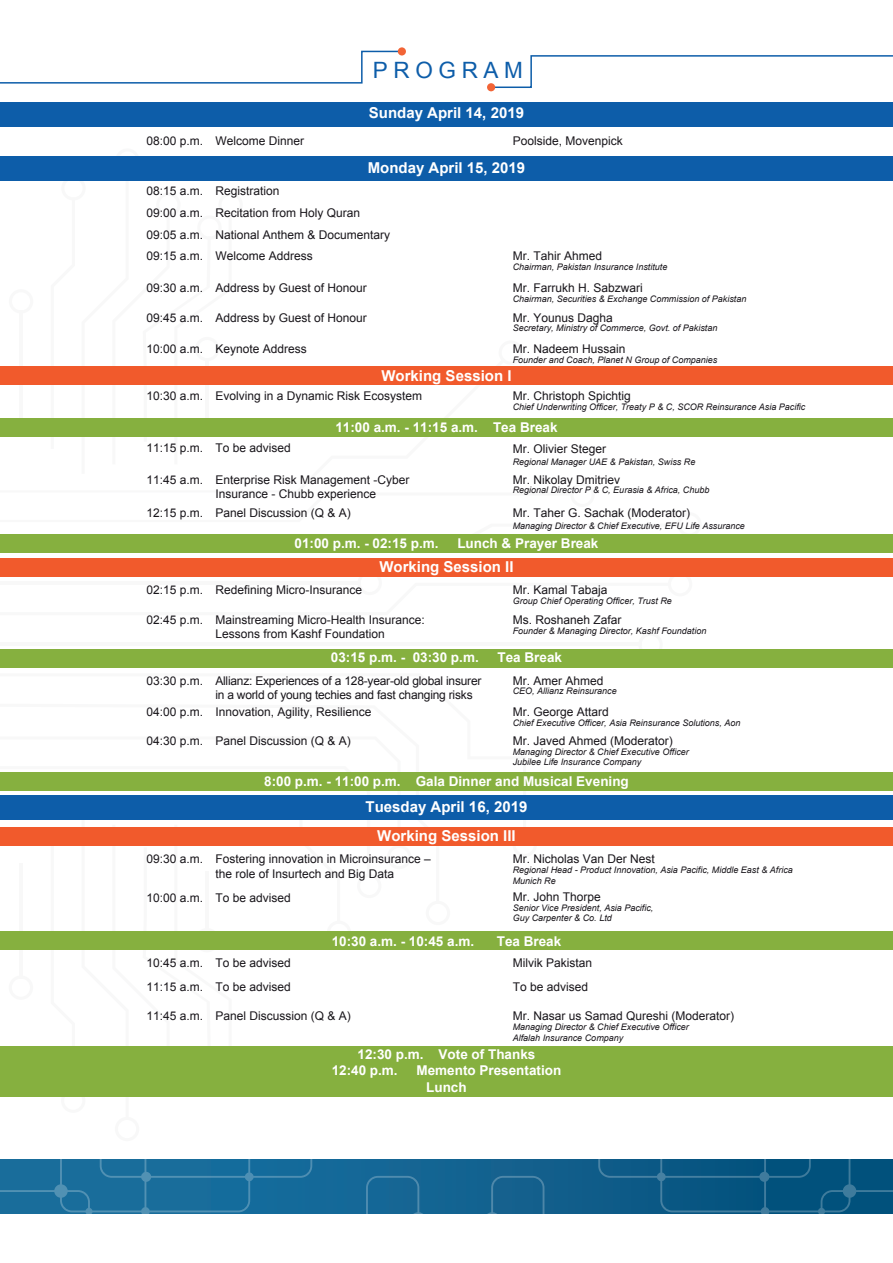
<style>
.page{position:relative;width:893px;height:1263px;background:#fff}
.page>*{position:absolute;margin:0;border:0;box-sizing:border-box;transform-origin:0 0}
.t1{font:22.5px "Arial";letter-spacing:.25em;color:#0d5da9}
.t2{font:700 15px "Arial";color:#fff}
.t3{font:700 13.5px/16.2px "Arial";color:#fff}
.t4{font:12px/21.8px "Arial";color:#18151a}
.t5{font:12px/14.4px "Arial";letter-spacing:-.02em;color:#18151a}
.t6{font:italic 9px/10.8px "Arial";color:#18151a}
</style>
<div class="page">
<svg style="left:0;top:366px;width:506px;height:1px"></svg>
<hr style="left:0;top:643px;width:641px;height:3px;background:#dcdddf">
<hr style="left:19px;top:310px;width:3px;height:116px;background:#dcdddf">
<svg style="left:513px;top:845px;width:24px;height:1px"></svg>
<svg style="left:0;top:772px;width:411px;height:160px"></svg>
<svg style="left:19px;top:310px;width:3px;height:4px"></svg>
<svg style="left:0;top:534px;width:702px;height:1px"></svg>
<svg style="left:0;top:50px;width:398px;height:34px"></svg>
<div style="left:398px;top:47px;width:8px;height:9px;background:#f26436;border-radius:50%"></div>
<svg style="left:493px;top:55px;width:400px;height:33px"></svg>
<div style="left:487px;top:83px;width:8px;height:8px;background:#f26436;border-radius:50%"></div>
<div style="left:0;top:102px;width:893px;height:24px;background:#0d5da9"></div>
<div style="left:0;top:156px;width:893px;height:25px;background:#0d5da9"></div>
<div style="left:0;top:418px;width:893px;height:19px;background:#86b03f"></div>
<div style="left:0;top:367px;width:893px;height:18px;background:#f15a2c"></div>
<div style="left:0;top:558px;width:893px;height:19px;background:#f15a2c"></div>
<div style="left:0;top:827px;width:893px;height:18px;background:#f15a2c"></div>
<div style="left:0;top:535px;width:893px;height:18px;background:#86b03f"></div>
<div style="left:0;top:649px;width:893px;height:18px;background:#86b03f"></div>
<div style="left:0;top:773px;width:893px;height:18px;background:#86b03f"></div>
<div style="left:0;top:932px;width:893px;height:18px;background:#86b03f"></div>
<div style="left:0;top:1046px;width:893px;height:51px;background:#86b03f"></div>
<div style="left:0;top:796px;width:893px;height:24px;background:#0d5da9"></div>
<svg style="left:0;top:1159px;width:893px;height:54px;background:#146490"></svg>
<h1 class="t1" style="left:373px;top:55px;width:152px">PROGRAM</h1>
<p class="t2" style="left:369px;top:103px;width:157px">Sunday April 14, 2019</p>
<p class="t4" style="left:147px;top:130px;width:159px">08:00 p.m. Welcome Dinner</p>
<p class="t4" style="left:513px;top:130px;width:112px">Poolside, Movenpick</p>
<p class="t4" style="left:147px;top:180px;width:58px;text-align:justify">08:15 a.m.<br>09:00 a.m.<br>09:05 a.m.<br>09:15 a.m.</p>
<p class="t4" style="left:147px;top:277px;width:58px">09:30 a.m.</p>
<p class="t2" style="left:368px;top:157px;width:159px">Monday April 15, 2019</p>
<p class="t4" style="left:215px;top:180px;width:176px">Registration<br>Recitation from Holy Quran<br>National Anthem &amp; Documentary<br>Welcome Address</p>
<p class="t4" style="left:215px;top:277px;width:153px">Address by Guest of Honour</p>
<p class="t4" style="left:215px;top:307px;width:153px">Address by Guest of Honour</p>
<p class="t4" style="left:215px;top:338px;width:93px">Keynote Address</p>
<p class="t4" style="left:215px;top:385px;width:208px">Evolving in a Dynamic Risk Ecosystem</p>
<p class="t4" style="left:513px;top:245px;width:91px">Mr. Tahir Ahmed</p>
<p class="t6" style="left:513px;top:262px;width:156px">Chairman, Pakistan Insurance Institute</p>
<p class="t4" style="left:513px;top:277px;width:132px">Mr. Farrukh H. Sabzwari</p>
<p class="t6" style="left:513px;top:293px;width:235px">Chairman, Securities &amp; Exchange Commission of Pakistan</p>
<p class="t4" style="left:147px;top:307px;width:58px">09:45 a.m.</p>
<p class="t4" style="left:513px;top:307px;width:102px">Mr. Younus Dagha</p>
<p class="t6" style="left:513px;top:323px;width:206px">Secretary, Ministry of Commerce, Govt. of Pakistan</p>
<p class="t4" style="left:147px;top:338px;width:58px">10:00 a.m.</p>
<p class="t4" style="left:147px;top:385px;width:58px">10:30 a.m.</p>
<p class="t4" style="left:513px;top:338px;width:114px">Mr. Nadeem Hussain</p>
<p class="t6" style="left:513px;top:354px;width:206px">Founder and Coach, Planet N Group of Companies</p>
<p class="t4" style="left:513px;top:385px;width:120px">Mr. Christoph Spichtig</p>
<p class="t6" style="left:513px;top:402px;width:294px">Chief Underwriting Officer, Treaty P &amp; C, SCOR Reinsurance Asia Pacific</p>
<p class="t2" style="left:381px;top:365px;width:132px">Working Session I</p>
<p class="t3" style="left:335px;top:420px;width:224px">11:00 a.m. - 11:15 a.m. Tea Break</p>
<p class="t4" style="left:147px;top:437px;width:146px">11:15 p.m. To be advised</p>
<p class="t4" style="left:513px;top:438px;width:95px">Mr. Olivier Steger</p>
<p class="t6" style="left:513px;top:457px;width:184px">Regional Manager UAE &amp; Pakistan, Swiss Re</p>
<p class="t4" style="left:147px;top:469px;width:58px">11:45 a.m.</p>
<p class="t4" style="left:147px;top:502px;width:58px">12:15 p.m.</p>
<p class="t4" style="left:215px;top:472px;width:196px;line-height:14.4px">Enterprise Risk Management -Cyber<br>Insurance - Chubb experience</p>
<p class="t4" style="left:215px;top:502px;width:137px">Panel Discussion (Q &amp; A)</p>
<p class="t4" style="left:513px;top:469px;width:109px">Mr. Nikolay Dmitriev</p>
<p class="t6" style="left:513px;top:485px;width:198px">Regional Director P &amp; C, Eurasia &amp; Africa, Chubb</p>
<p class="t4" style="left:513px;top:502px;width:179px">Mr. Taher G. Sachak (Moderator)</p>
<p class="t6" style="left:513px;top:520px;width:234px">Managing Director &amp; Chief Executive, EFU Life Assurance</p>
<p class="t3" style="left:295px;top:536px;width:146px">01:00 p.m. - 02:15 p.m.</p>
<p class="t3" style="left:457px;top:536px;width:143px">Lunch &amp; Prayer Break</p>
<p class="t2" style="left:379px;top:557px;width:136px">Working Session II</p>
<p class="t4" style="left:147px;top:579px;width:58px">02:15 p.m.</p>
<p class="t4" style="left:147px;top:609px;width:58px">02:45 p.m.</p>
<p class="t4" style="left:147px;top:670px;width:58px">03:30 p.m.</p>
<p class="t4" style="left:147px;top:701px;width:58px">04:00 p.m.</p>
<p class="t4" style="left:147px;top:730px;width:58px">04:30 p.m.</p>
<p class="t4" style="left:513px;top:579px;width:96px">Mr. Kamal Tabaja</p>
<p class="t6" style="left:513px;top:595px;width:161px">Group Chief Operating Officer, Trust Re</p>
<p class="t4" style="left:513px;top:609px;width:110px">Ms. Roshaneh Zafar</p>
<p class="t6" style="left:513px;top:625px;width:195px">Founder &amp; Managing Director, Kashf Foundation</p>
<p class="t4" style="left:215px;top:579px;width:148px">Redefining Micro-Insurance</p>
<p class="t4" style="left:215px;top:613px;width:211px;line-height:14.4px">Mainstreaming Micro-Health Insurance:<br>Lessons from Kashf Foundation</p>
<p class="t5" style="left:215px;top:673px;width:268px">Allianz: Experiences of a 128-year-old global insurer in a world of young techies and fast changing risks</p>
<p class="t4" style="left:215px;top:701px;width:158px">Innovation, Agility, Resilience</p>
<p class="t4" style="left:215px;top:730px;width:137px">Panel Discussion (Q &amp; A)</p>
<p class="t3" style="left:331px;top:649px;width:149px">03:15 p.m. - 03:30 p.m.</p>
<p class="t3" style="left:497px;top:649px;width:66px">Tea Break</p>
<p class="t4" style="left:513px;top:670px;width:92px">Mr. Amer Ahmed</p>
<p class="t6" style="left:513px;top:686px;width:106px">CEO, Allianz Reinsurance</p>
<p class="t4" style="left:513px;top:701px;width:98px">Mr. George Attard</p>
<p class="t6" style="left:513px;top:717px;width:229px">Chief Executive Officer, Asia Reinsurance Solutions, Aon</p>
<p class="t4" style="left:513px;top:730px;width:162px">Mr. Javed Ahmed (Moderator)</p>
<p class="t6" style="left:513px;top:746px;width:178px">Managing Director &amp; Chief Executive Officer<br>Jubilee Life Insurance Company</p>
<p class="t3" style="left:264px;top:774px;width:366px">8:00 p.m. - 11:00 p.m. Gala Dinner and Musical Evening</p>
<p class="t2" style="left:366px;top:797px;width:163px">Tuesday April 16, 2019</p>
<p class="t2" style="left:377px;top:826px;width:140px">Working Session III</p>
<p class="t4" style="left:147px;top:848px;width:58px">09:30 a.m.</p>
<p class="t4" style="left:147px;top:887px;width:58px">10:00 a.m.</p>
<p class="t4" style="left:215px;top:852px;width:217px;line-height:14.4px">Fostering innovation in Microinsurance – the role of Insurtech and Big Data</p>
<p class="t4" style="left:215px;top:887px;width:77px">To be advised</p>
<p class="t4" style="left:513px;top:848px;width:144px">Mr. Nicholas Van Der Nest</p>
<p class="t6" style="left:513px;top:865px;width:282px">Regional Head - Product Innovation, Asia Pacific, Middle East &amp; Africa<br>Munich Re</p>
<p class="t4" style="left:513px;top:886px;width:90px">Mr. John Thorpe</p>
<p class="t6" style="left:513px;top:902px;width:142px">Senior Vice President, Asia Pacific,<br>Guy Carpenter &amp; Co. Ltd</p>
<p class="t4" style="left:513px;top:951px;width:81px;line-height:24.3px">Milvik Pakistan<br>To be advised</p>
<p class="t3" style="left:332px;top:933px;width:144px">10:30 a.m. - 10:45 a.m.</p>
<p class="t3" style="left:497px;top:933px;width:66px">Tea Break</p>
<p class="t4" style="left:147px;top:951px;width:58px;line-height:24.2px">10:45 a.m.<br>11:15 a.m.</p>
<p class="t4" style="left:147px;top:1005px;width:206px">11:45 a.m. Panel Discussion (Q &amp; A)</p>
<p class="t4" style="left:513px;top:1005px;width:223px">Mr. Nasar us Samad Qureshi (Moderator)</p>
<p class="t4" style="left:215px;top:951px;width:77px;line-height:24.3px">To be advised<br>To be advised</p>
<p class="t6" style="left:513px;top:1022px;width:178px">Managing Director &amp; Chief Executive Officer<br>Alfalah Insurance Company</p>
<p class="t3" style="left:332px;top:1047px;width:205px;text-indent:26px">12:30 p.m. Vote of Thanks<br>12:40 p.m.</p>
<p class="t3" style="left:426px;top:1063px;width:137px;text-indent:-10px">Memento Presentation<br>Lunch</p>
</div>
